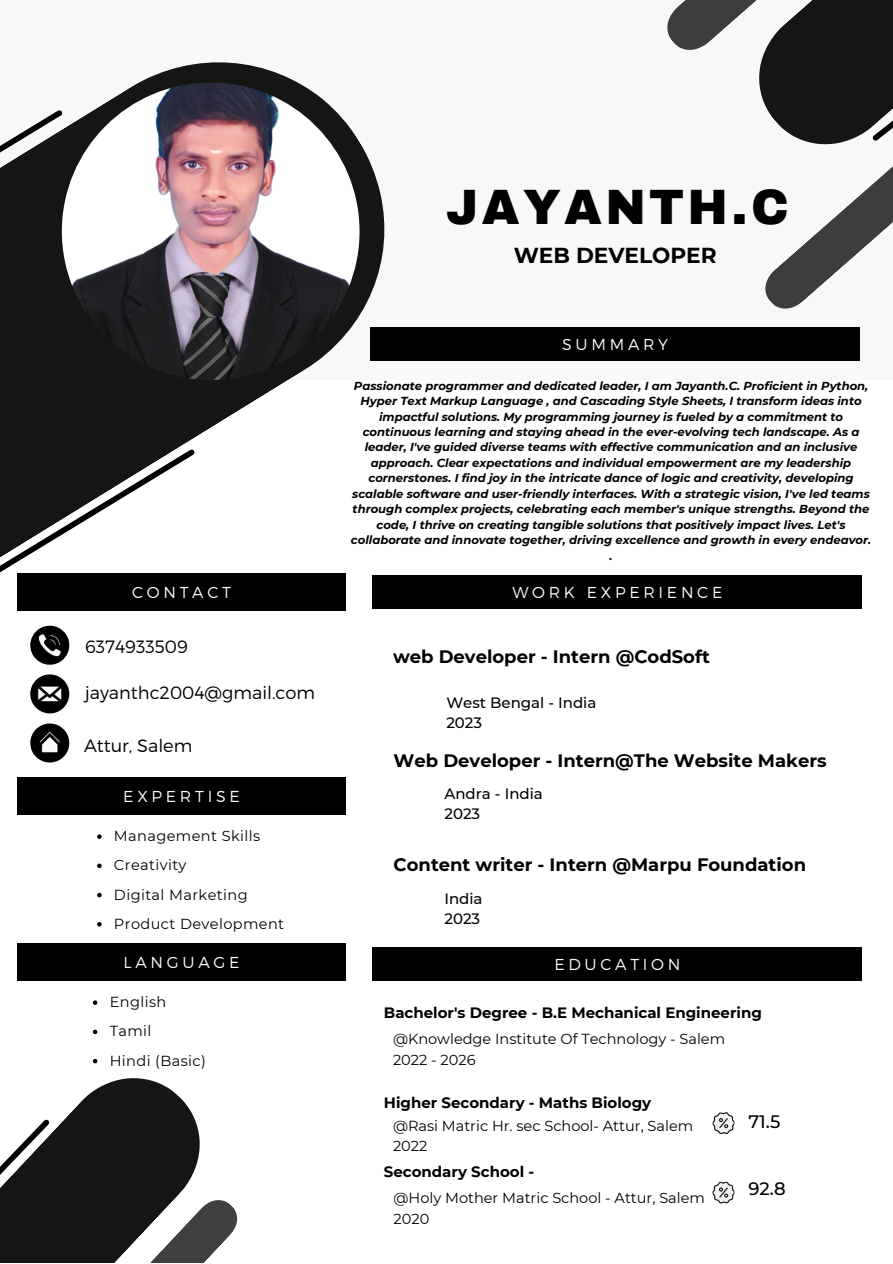
<style>
.page{position:relative;width:893px;height:1264px;background:#fff}
.page>*{position:absolute;margin:0;border:0;box-sizing:border-box;transform-origin:0 0}
.t1{font:900 48.6px "Archivo";letter-spacing:.07em;color:#000}
.t2{font:700 21.6px "Montserrat";color:#000}
.t3{font:700 18px "Montserrat";color:#000}
.t4{font:500 18px "Montserrat";color:#000}
.t5{font:300 17.85px "Montserrat";color:#000}
.t6{font:300 15.75px "Montserrat";letter-spacing:.235em;color:#fbfaf8}
.t7{font:700 15px "Montserrat";color:#010101}
.t8{font:500 15px "Montserrat";color:#010101}
.t9{font:14.55px "Montserrat";color:#010101}
.t10{font:14.55px "Montserrat";letter-spacing:.025em;color:#010101}
.t11{font:italic 700 11.55px/15.5px "Montserrat";color:#000;text-align:center}
</style>
<div class="page">
<div style="left:0;top:0;width:892px;height:380px;background:#f8f8f8"></div>
<svg style="left:0;top:62px;width:395px;height:584px"></svg>
<svg style="left:0;top:444px;width:199px;height:172px"></svg>
<img style="left:62px;top:82px;width:297px;height:298px;border-radius:50%">
<svg style="left:0;top:105px;width:67px;height:172px"></svg>
<div style="left:373px;top:575px;width:489px;height:34px;background:#000"></div>
<div style="left:373px;top:947px;width:489px;height:34px;background:#000"></div>
<svg style="left:30px;top:723px;width:39px;height:39px"></svg>
<svg style="left:30px;top:674px;width:39px;height:39px"></svg>
<svg style="left:30px;top:625px;width:39px;height:39px"></svg>
<div style="left:17px;top:777px;width:328px;height:38px;background:#000"></div>
<div style="left:17px;top:573px;width:328px;height:38px;background:#000"></div>
<svg style="left:667px;top:0;width:225px;height:309px"></svg>
<svg style="left:0;top:1078px;width:238px;height:184px"></svg>
<div style="left:17px;top:943px;width:328px;height:38px;background:#000"></div>
<div style="left:370px;top:328px;width:489px;height:33px;background:#000"></div>
<svg style="left:712px;top:1112px;width:23px;height:22px"></svg>
<svg style="left:97px;top:834px;width:5px;height:4px"></svg>
<svg style="left:97px;top:863px;width:5px;height:5px"></svg>
<svg style="left:97px;top:892px;width:5px;height:5px"></svg>
<svg style="left:97px;top:922px;width:5px;height:4px"></svg>
<svg style="left:93px;top:1000px;width:4px;height:4px"></svg>
<svg style="left:93px;top:1029px;width:4px;height:5px"></svg>
<svg style="left:93px;top:1058px;width:4px;height:5px"></svg>
<svg style="left:712px;top:1181px;width:23px;height:22px"></svg>
<p class="t6" style="left:132px;top:582px;width:100px">CONTACT</p>
<p class="t5" style="left:85px;top:635px;width:104px">6374933509</p>
<p class="t5" style="left:85px;top:681px;width:232px">jayanthc2004@gmail.com</p>
<p class="t5" style="left:84px;top:734px;width:110px">Attur, Salem</p>
<p class="t6" style="left:123px;top:786px;width:118px">EXPERTISE</p>
<p class="t10" style="left:114px;top:827px;width:148px">Management Skills</p>
<p class="t10" style="left:114px;top:856px;width:74px">Creativity</p>
<p class="t10" style="left:114px;top:885px;width:135px">Digital Marketing</p>
<p class="t10" style="left:114px;top:914px;width:172px">Product Development</p>
<p class="t6" style="left:124px;top:952px;width:117px">LANGUAGE</p>
<p class="t10" style="left:110px;top:993px;width:58px">English</p>
<p class="t9" style="left:110px;top:1022px;width:43px">Tamil</p>
<p class="t10" style="left:110px;top:1051px;width:98px">Hindi (Basic)</p>
<p class="t1" style="left:446px;top:181px;width:344px">JAYANTH.C</p>
<p class="t2" style="left:513px;top:242px;width:204px">WEB DEVELOPER</p>
<p class="t6" style="left:562px;top:334px;width:107px">SUMMARY</p>
<p class="t11" style="left:351px;top:378px;width:521px">Passionate programmer and dedicated leader, I am Jayanth.C. Proficient in Python, Hyper Text Markup Language , and Cascading Style Sheets, I transform ideas into impactful solutions. My programming journey is fueled by a commitment to continuous learning and staying ahead in the ever-evolving tech landscape. As a leader, I've guided diverse teams with effective communication and an inclusive approach. Clear expectations and individual empowerment are my leadership cornerstones. I find joy in the intricate dance of logic and creativity, developing scalable software and user-friendly interfaces. With a strategic vision, I've led teams through complex projects, celebrating each member's unique strengths. Beyond the code, I thrive on creating tangible solutions that positively impact lives. Let's collaborate and innovate together, driving excellence and growth in every endeavor. .</p>
<p class="t6" style="left:512px;top:582px;width:211px">WORK EXPERIENCE</p>
<p class="t3" style="left:393px;top:645px;width:318px">web Developer - Intern @CodSoft</p>
<p class="t8" style="left:446px;top:693px;width:151px">West Bengal - India</p>
<p class="t8" style="left:446px;top:713px;width:37px">2023</p>
<p class="t3" style="left:393px;top:749px;width:434px">Web Developer - Intern@The Website Makers</p>
<p class="t8" style="left:444px;top:784px;width:100px">Andra - India</p>
<p class="t8" style="left:444px;top:804px;width:37px">2023</p>
<p class="t3" style="left:393px;top:853px;width:414px">Content writer - Intern @Marpu Foundation</p>
<p class="t8" style="left:444px;top:889px;width:40px">India</p>
<p class="t8" style="left:444px;top:909px;width:37px">2023</p>
<p class="t6" style="left:554px;top:954px;width:128px">EDUCATION</p>
<p class="t7" style="left:384px;top:1003px;width:379px">Bachelor's Degree - B.E Mechanical Engineering</p>
<p class="t9" style="left:393px;top:1030px;width:333px">@Knowledge Institute Of Technology - Salem</p>
<p class="t9" style="left:393px;top:1050px;width:84px">2022 - 2026</p>
<p class="t7" style="left:384px;top:1093px;width:269px">Higher Secondary - Maths Biology</p>
<p class="t9" style="left:393px;top:1116px;width:302px">@Rasi Matric Hr. sec School- Attur, Salem</p>
<p class="t9" style="left:393px;top:1136px;width:36px">2022</p>
<p class="t7" style="left:384px;top:1162px;width:152px">Secondary School -</p>
<p class="t9" style="left:393px;top:1189px;width:313px">@Holy Mother Matric School - Attur, Salem</p>
<p class="t9" style="left:393px;top:1209px;width:37px">2020</p>
<p class="t4" style="left:748px;top:1110px;width:33px">71.5</p>
<p class="t4" style="left:748px;top:1177px;width:39px">92.8</p>
</div>
